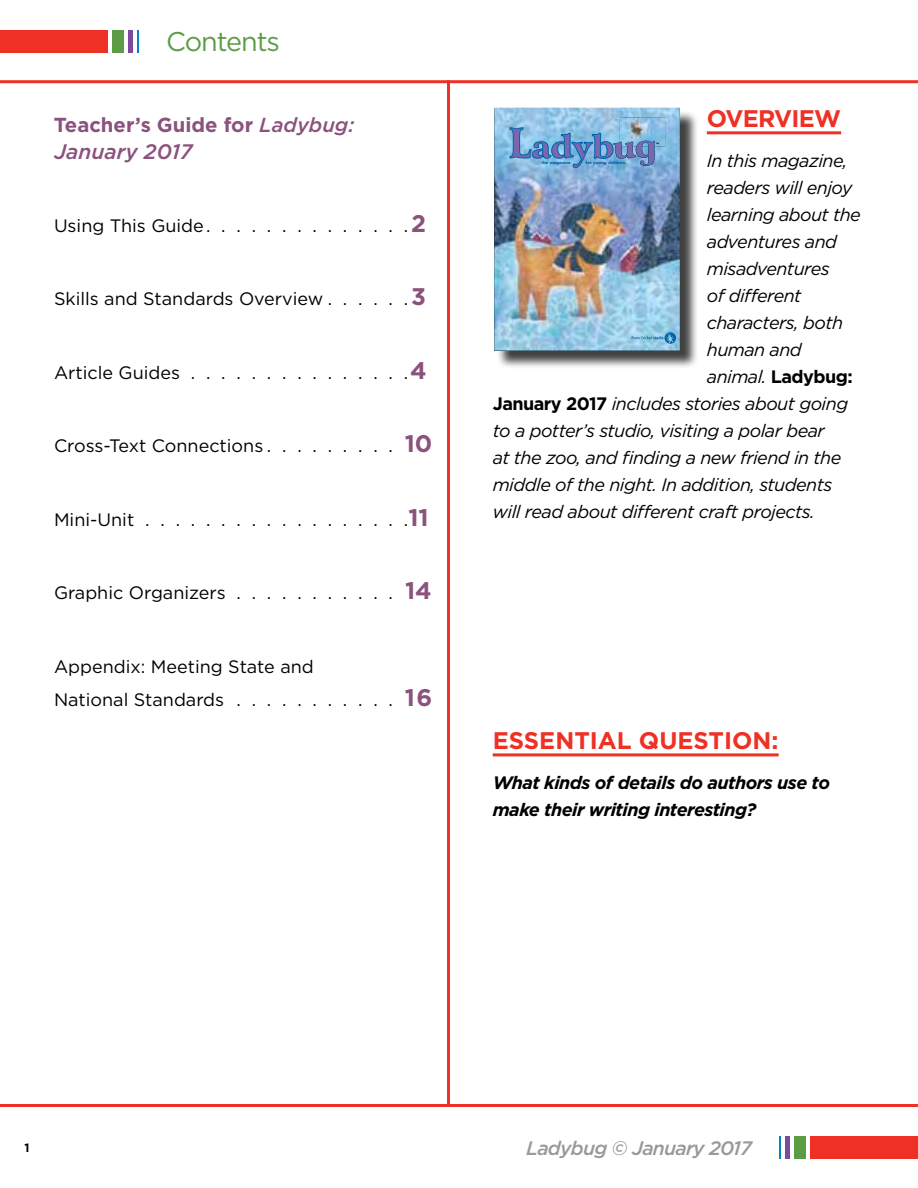
<style>
.page{position:relative;width:918px;height:1188px;background:#fff}
.page>*{position:absolute;margin:0;border:0;box-sizing:border-box;transform-origin:0 0}
.t1{font:27px "Gotham";letter-spacing:-.04em;color:#5c9c45}
.t2{font:700 24px "Gotham";color:#ee3124}
.t3{font:700 24px "Gotham";letter-spacing:-.03em;color:#ee3124}
.t4{font:700 24px "Gotham";color:#8a527c}
.t5{font:italic 500 21px "Gotham";color:#8a527c}
.t6{font:700 20.25px "Gotham";color:#8a527c}
.t7{font:italic 500 19.5px "Gotham";letter-spacing:-.04em;color:#97999c}
.t8{font:italic 18px "Gotham";letter-spacing:-.03em;color:#000}
.t9{font:18px/33px "Gotham";color:#000}
.t10{font:italic 700 18px/27px "Gotham";letter-spacing:-.03em;color:#000}
.t11{font:700 18px "Gotham";letter-spacing:-.03em;color:#000}
.t12{font:700 12px "Gotham";color:#000}
.t13{font:700 4.05px "Futura";color:#0062aa}
.s1{font-weight:500;font-style:italic}
.s2{font-weight:700;font-size:24px;color:#8a527c}
.s3{font-weight:400;font-style:italic}
.s4{font-weight:700;font-style:normal}
</style>
<div class="page">
<div style="left:0;top:30px;width:107px;height:23px;background:#ee3124"></div>
<div style="left:112px;top:30px;width:12px;height:23px;background:#5c9c45"></div>
<hr style="left:128px;top:30px;width:4px;height:23px;background:#7d499d">
<hr style="left:137px;top:30px;width:2px;height:23px;background:#0084c3">
<div style="left:811px;top:1136px;width:107px;height:23px;background:#ee3124"></div>
<div style="left:794px;top:1136px;width:12px;height:23px;background:#5c9c45"></div>
<hr style="left:786px;top:1136px;width:4px;height:23px;background:#7d499d">
<hr style="left:779px;top:1136px;width:2px;height:23px;background:#0084c3">
<hr style="left:707px;top:131px;width:134px;height:3px;background:#ee3124">
<hr style="left:493px;top:753px;width:286px;height:3px;background:#ee3124">
<div style="left:496px;top:110px;width:202px;height:260px;background:#000;opacity:.75"></div>
<img style="left:494px;top:108px;width:186px;height:243px">
<svg style="left:632px;top:332px;width:44px;height:12px"></svg>
<img style="left:620px;top:117px;width:45px;height:30px">
<svg style="left:510px;top:128px;width:149px;height:40px;background:#74a0ce"></svg>
<hr style="left:0;top:80px;width:918px;height:3px;background:#ee3124">
<hr style="left:0;top:1104px;width:918px;height:3px;background:#ee3124">
<hr style="left:447px;top:80px;width:3px;height:1027px;background:#ee3124">
<h1 class="t1" style="left:166px;top:25px;width:115px">Contents</h1>
<p class="t6" style="left:54px;top:111px;width:302px">Teacher’s Guide for <span class="s1">Ladybug:</span></p>
<p class="t5" style="left:54px;top:138px;width:140px">January 2017</p>
<p class="t9" style="left:54px;top:208px;width:151px">Using This Guide</p>
<h2 class="t4" style="left:411px;top:207px;width:16px">2</h2>
<p class="t9" style="left:54px;top:282px;width:271px">Skills and Standards Overview</p>
<h2 class="t4" style="left:411px;top:281px;width:16px">3</h2>
<p class="t9" style="left:54px;top:355px;width:374px">Article Guides . . . . . . . . . . . . . . <span class="s2">4</span></p>
<p class="t9" style="left:54px;top:429px;width:211px">Cross-Text Connections</p>
<h2 class="t4" style="left:405px;top:428px;width:29px">10</h2>
<p class="t9" style="left:54px;top:502px;width:376px">Mini-Unit . . . . . . . . . . . . . . . . . <span class="s2">11</span></p>
<p class="t9" style="left:54px;top:576px;width:173px">Graphic Organizers</p>
<h2 class="t4" style="left:405px;top:575px;width:28px">14</h2>
<p class="t9" style="left:54px;top:649px;width:380px">Appendix: Meeting State and<br>National Standards . . . . . . . . . . . <span class="s2">16</span></p>
<h2 class="t3" style="left:707px;top:102px;width:136px">OVERVIEW</h2>
<p class="t8" style="left:707px;top:149px;width:142px">In this magazine,</p>
<p class="t8" style="left:707px;top:176px;width:147px">readers will enjoy</p>
<p class="t8" style="left:707px;top:203px;width:156px">learning about the</p>
<p class="t8" style="left:707px;top:230px;width:132px">adventures and</p>
<p class="t8" style="left:707px;top:257px;width:124px">misadventures</p>
<p class="t8" style="left:707px;top:284px;width:96px">of different</p>
<p class="t8" style="left:707px;top:311px;width:138px">characters, both</p>
<p class="t8" style="left:707px;top:338px;width:96px">human and</p>
<p class="t11" style="left:707px;top:365px;width:147px"><span class="s3">animal.</span> Ladybug:</p>
<p class="t8" style="left:493px;top:392px;width:357px"><span class="s4">January 2017</span> includes stories about going</p>
<p class="t8" style="left:493px;top:419px;width:334px">to a potter’s studio, visiting a polar bear</p>
<p class="t8" style="left:493px;top:446px;width:350px">at the zoo, and finding a new friend in the</p>
<p class="t8" style="left:493px;top:473px;width:341px">middle of the night. In addition, students</p>
<p class="t8" style="left:493px;top:500px;width:324px">will read about different craft projects.</p>
<p class="t13" style="left:542px;top:159px;width:31px">the magazine</p>
<p class="t13" style="left:586px;top:159px;width:41px">for young children</p>
<h2 class="t2" style="left:493px;top:725px;width:287px">ESSENTIAL QUESTION:</h2>
<p class="t10" style="left:493px;top:769px;width:339px">What kinds of details do authors use to make their writing interesting?</p>
<p class="t12" style="left:24px;top:1140px;width:7px">1</p>
<p class="t7" style="left:526px;top:1136px;width:227px">Ladybug © January 2017</p>
</div>
